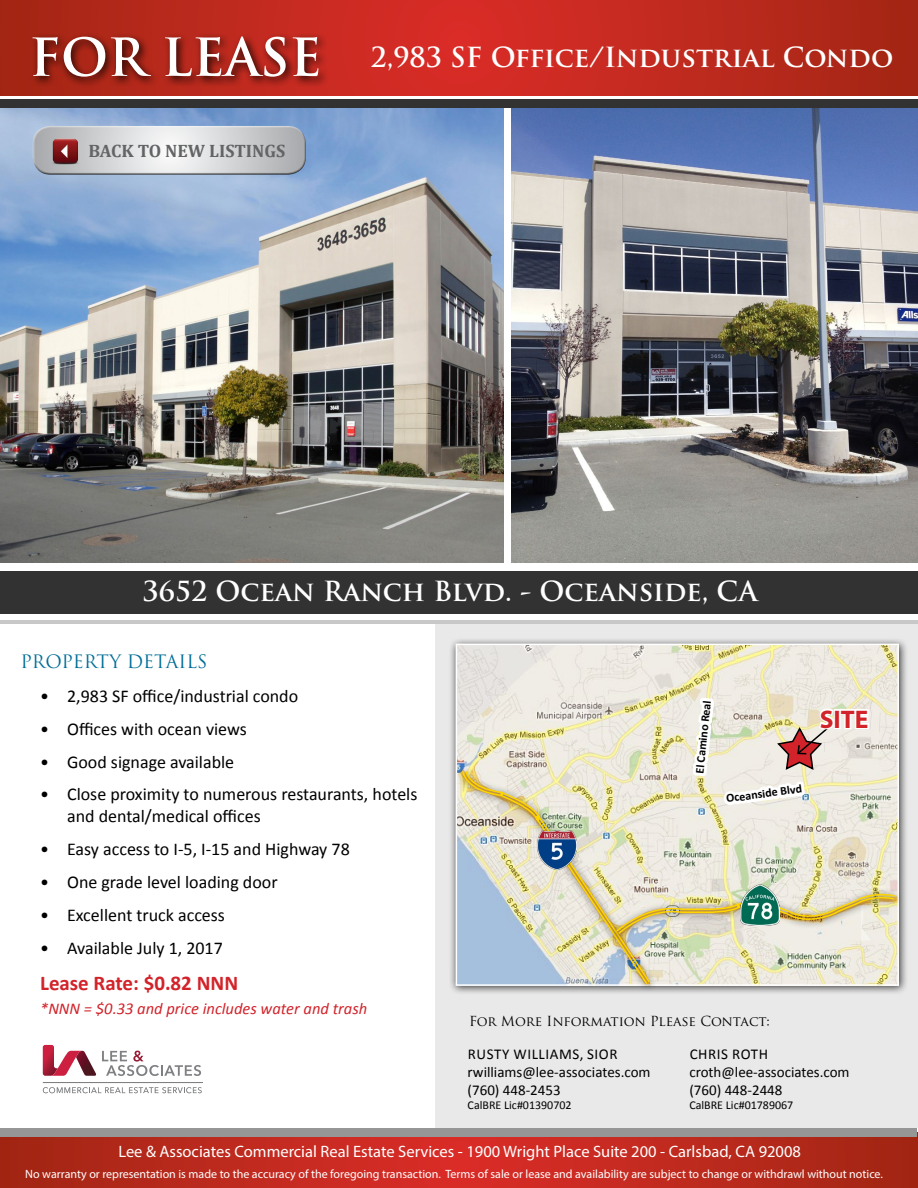
<style>
.page{position:relative;width:918px;height:1188px;background:#fff}
.page>*{position:absolute;margin:0;border:0;box-sizing:border-box;transform-origin:0 0}
.t1{font:700 51px "Trajan Pro";color:#fff}
.t2{font:700 27px "Trajan Pro";color:#fff}
.t3{font:700 25.5px "Myriad Pro";color:#d2232a}
.t4{font:700 21px "Calibri";color:#d2232a}
.t5{font:18px/21.6px "Calibri";color:#000}
.t6{font:700 18px "Cambria";color:#636466}
.t7{font:18px "Trajan Pro";color:#006d97}
.t8{font:16.5px "Myriad Pro";color:#fff}
.t9{font:italic 16.5px "Calibri";color:#d2232a}
.t10{font:15px/18px "Calibri";color:#000}
.t11{font:13.5px "Trajan Pro";color:#000}
.t12{font:12px "Myriad Pro";color:#fff}
.t13{font:12px "Calibri";color:#000}
.t14{font:700 12px "Calibri";color:#000}
</style>
<div class="page">
<div style="left:435px;top:624px;width:483px;height:504px;background:#e9e9ea"></div>
<svg style="left:0;top:1132px;width:918px;height:56px;background:#bc2b1f"></svg>
<div style="left:1px;top:571px;width:917px;height:43px;background:#323232"></div>
<hr style="left:0;top:620px;width:918px;height:4px;background:#c8c8c8">
<div style="left:0;top:1128px;width:917px;height:8px;background:#969696"></div>
<svg style="left:0;top:0;width:918px;height:95px;background:#bf291e"></svg>
<div style="left:29px;top:32px;width:301px;height:56px;background:#000;opacity:.85"></div>
<img style="left:0;top:107px;width:503px;height:455px">
<div style="left:448px;top:637px;width:460px;height:359px;background:#000;opacity:.75"></div>
<img style="left:511px;top:107px;width:407px;height:455px">
<div style="left:456px;top:765px;width:202px;height:228px;background:#000;opacity:.75"></div>
<div style="left:610px;top:887px;width:293px;height:56px;background:#000;opacity:.75"></div>
<img style="left:461px;top:653px;width:435px;height:333px">
<div style="left:1px;top:99px;width:917px;height:8px;background:#323232"></div>
<svg style="left:43px;top:1045px;width:158px;height:31px"></svg>
<hr style="left:43px;top:1082px;width:159px;height:1px;background:#7e8083">
<svg style="left:43px;top:1087px;width:159px;height:6px"></svg>
<svg style="left:33px;top:126px;width:273px;height:5px"></svg>
<svg style="left:33px;top:131px;width:273px;height:44px;background:#ccced0"></svg>
<img style="left:48px;top:133px;width:36px;height:36px">
<h1 class="t1" style="left:29px;top:26px;width:294px">FOR LEASE</h1>
<p class="t6" style="left:88px;top:138px;width:198px">BACK TO NEW LISTINGS</p>
<h2 class="t2" style="left:370px;top:40px;width:524px">2,983 SF Office/Industrial Condo</h2>
<h2 class="t2" style="left:143px;top:575px;width:617px">3652 Ocean Ranch Blvd. - Oceanside, CA</h2>
<p class="t7" style="left:21px;top:650px;width:188px">PROPERTY DETAILS</p>
<p class="t5" style="left:40px;top:685px;width:260px">• 2,983 SF office/industrial condo</p>
<p class="t5" style="left:40px;top:718px;width:208px">• Offices with ocean views</p>
<p class="t5" style="left:40px;top:751px;width:196px">• Good signage available</p>
<p class="t5" style="left:67px;top:783px;width:352px;text-indent:-27px">• Close proximity to numerous restaurants, hotels and dental/medical offices</p>
<p class="t5" style="left:40px;top:838px;width:311px">• Easy access to I-5, I-15 and Highway 78</p>
<p class="t5" style="left:40px;top:871px;width:239px">• One grade level loading door</p>
<p class="t5" style="left:40px;top:904px;width:186px">• Excellent truck access</p>
<p class="t5" style="left:40px;top:937px;width:184px">• Available July 1, 2017</p>
<p class="t4" style="left:40px;top:969px;width:200px">Lease Rate: $0.82 NNN</p>
<p class="t9" style="left:40px;top:997px;width:329px">*NNN = $0.33 and price includes water and trash</p>
<p class="t14" style="left:692px;top:773px;width:75px;rotate:-84deg">El Camino Real</p>
<p class="t14" style="left:725px;top:791px;width:78px;rotate:-7deg">Oceanside Blvd</p>
<h3 class="t3" style="left:820px;top:702px;width:50px">SITE</h3>
<p class="t11" style="left:469px;top:1012px;width:302px">For More Information Please Contact:</p>
<p class="t10" style="left:468px;top:1045px;width:184px">RUSTY WILLIAMS, SIOR rwilliams@lee-associates.com (760) 448-2453</p>
<p class="t13" style="left:468px;top:1098px;width:106px">CalBRE Lic#01390702</p>
<p class="t10" style="left:689px;top:1045px;width:162px">CHRIS ROTH croth@lee-associates.com (760) 448-2448</p>
<p class="t13" style="left:689px;top:1098px;width:106px">CalBRE Lic#01789067</p>
<p class="t8" style="left:118px;top:1141px;width:684px">Lee &amp; Associates Commercial Real Estate Services - 1900 Wright Place Suite 200 - Carlsbad, CA 92008</p>
<p class="t12" style="left:25px;top:1166px;width:859px">No warranty or representation is made to the accuracy of the foregoing transaction. Terms of sale or lease and availability are subject to change or withdrawl without notice.</p>
</div>
